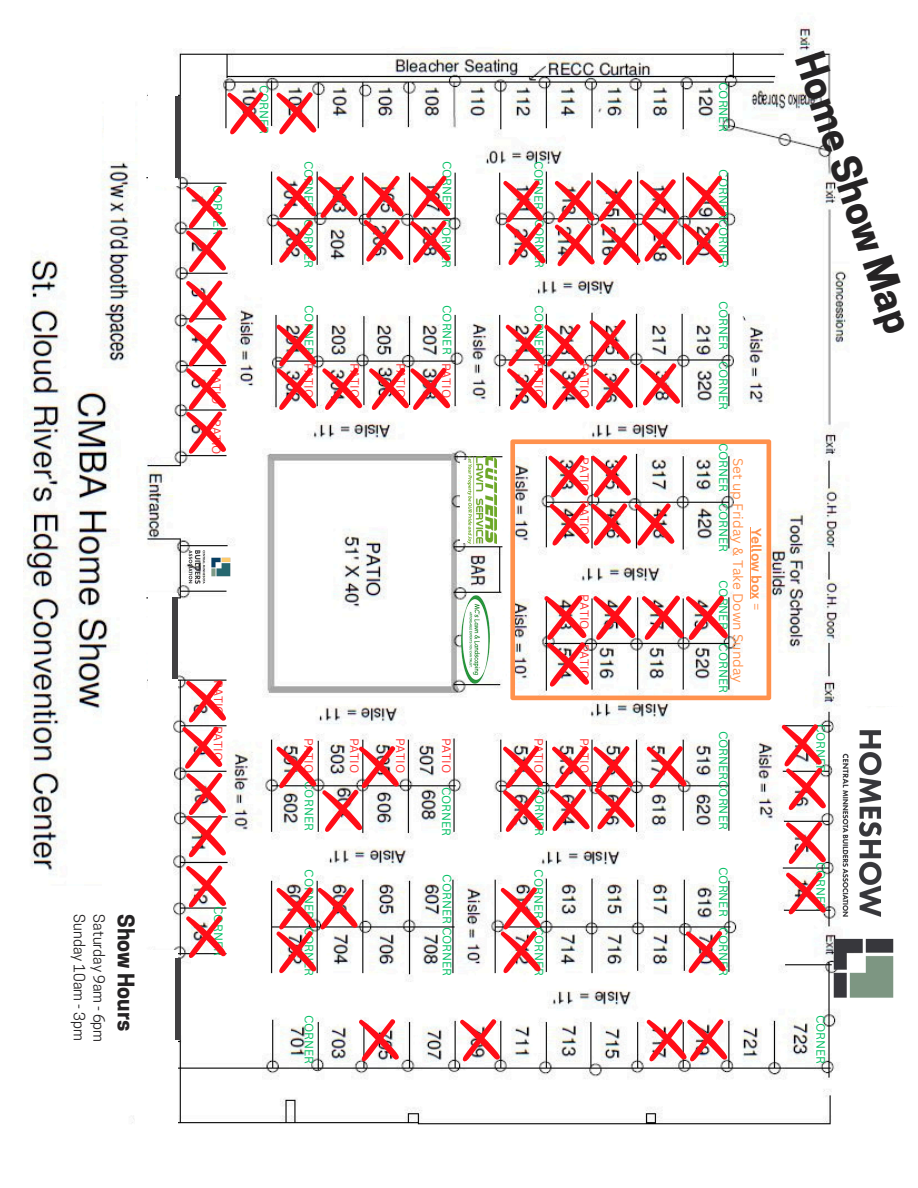
<style>
.page{position:relative;width:918px;height:1188px;background:#fff}
.page>*{position:absolute;margin:0;border:0;box-sizing:border-box;transform-origin:0 0}
.t1{font:700 38.7px "Cooper Hewitt";color:#252324}
.t2{font:700 21.45px "Cooper Hewitt";color:#252324}
.t3{font:14.7px/19.6px "Cooper Hewitt";color:#252324}
.t4{font:13.5px/18.5px "Canva Sans";color:#ff914d;text-align:center}
.t5{font:11.85px "Canva Sans";color:#00bf63}
.t6{font:11.85px "Canva Sans";color:#ff3131}
.s1{font-weight:700}
</style>
<div class="page">
<img style="left:23px;top:23px;width:827px;height:1102px">
<div style="left:460px;top:461px;width:39px;height:82px;background:#fff"></div>
<img style="left:467px;top:457px;width:29px;height:86px">
<img style="left:460px;top:594px;width:31px;height:90px">
<img style="left:185px;top:543px;width:49px;height:49px">
<svg style="left:510px;top:439px;width:261px;height:261px"></svg>
<div style="left:23px;top:886px;width:82px;height:129px;background:#fff"></div>
<div style="left:105px;top:32px;width:30px;height:129px;background:#fff"></div>
<div style="left:149px;top:85px;width:29px;height:100px;background:#fff"></div>
<div style="left:149px;top:593px;width:29px;height:101px;background:#fff"></div>
<div style="left:135px;top:951px;width:43px;height:176px;background:#fff"></div>
<div style="left:175px;top:96px;width:6px;height:82px;background:#414042"></div>
<hr style="left:750px;top:528px;width:1px;height:71px;background:#ff914d">
<div style="left:172px;top:598px;width:6px;height:81px;background:#414042"></div>
<div style="left:175px;top:958px;width:6px;height:82px;background:#414042"></div>
<img style="left:826px;top:722px;width:68px;height:284px">
<svg style="left:185px;top:185px;width:42px;height:88px"></svg>
<svg style="left:185px;top:279px;width:42px;height:175px"></svg>
<svg style="left:185px;top:914px;width:42px;height:44px"></svg>
<svg style="left:185px;top:864px;width:42px;height:44px"></svg>
<img style="left:275px;top:886px;width:83px;height:87px">
<svg style="left:646px;top:745px;width:41px;height:43px"></svg>
<svg style="left:358px;top:1018px;width:42px;height:44px"></svg>
<svg style="left:459px;top:1018px;width:42px;height:44px"></svg>
<svg style="left:781px;top:723px;width:46px;height:87px"></svg>
<svg style="left:785px;top:820px;width:42px;height:44px"></svg>
<svg style="left:785px;top:871px;width:42px;height:44px"></svg>
<svg style="left:543px;top:594px;width:186px;height:93px"></svg>
<img style="left:275px;top:745px;width:125px;height:87px">
<svg style="left:500px;top:886px;width:41px;height:87px"></svg>
<svg style="left:275px;top:174px;width:176px;height:89px"></svg>
<svg style="left:646px;top:1018px;width:82px;height:44px"></svg>
<svg style="left:554px;top:174px;width:172px;height:92px"></svg>
<svg style="left:505px;top:318px;width:176px;height:92px"></svg>
<svg style="left:226px;top:91px;width:42px;height:44px"></svg>
<img style="left:547px;top:454px;width:128px;height:92px">
<svg style="left:181px;top:679px;width:46px;height:178px"></svg>
<svg style="left:502px;top:179px;width:44px;height:86px"></svg>
<svg style="left:685px;top:930px;width:41px;height:43px"></svg>
<svg style="left:275px;top:91px;width:42px;height:44px"></svg>
<svg style="left:502px;top:745px;width:133px;height:87px"></svg>
<img style="left:275px;top:323px;width:176px;height:87px">
<p class="t3" style="left:107px;top:914px;width:129px;rotate:90deg">Saturday 9am - 6pm<br>Sunday 10am - 3pm</p>
<h2 class="t2" style="left:134px;top:914px;width:118px;rotate:90deg">Show Hours</h2>
<p class="t5" style="left:272px;top:85px;width:51px;rotate:90deg">CORNER</p>
<p class="t5" style="left:732px;top:82px;width:51px;rotate:90deg">CORNER</p>
<p class="t5" style="left:732px;top:169px;width:100px;rotate:90deg">CORNERCORNER</p>
<p class="t5" style="left:732px;top:301px;width:51px;rotate:90deg">CORNER</p>
<p class="t5" style="left:732px;top:361px;width:51px;rotate:90deg">CORNER</p>
<p class="t5" style="left:732px;top:443px;width:51px;rotate:90deg">CORNER</p>
<p class="t5" style="left:732px;top:503px;width:51px;rotate:90deg">CORNER</p>
<p class="t5" style="left:732px;top:580px;width:51px;rotate:90deg">CORNER</p>
<p class="t5" style="left:732px;top:643px;width:51px;rotate:90deg">CORNER</p>
<p class="t5" style="left:732px;top:731px;width:100px;rotate:90deg">CORNERCORNER</p>
<p class="t5" style="left:317px;top:161px;width:51px;rotate:90deg">CORNER</p>
<p class="t5" style="left:317px;top:219px;width:51px;rotate:90deg">CORNER</p>
<p class="t5" style="left:455px;top:161px;width:51px;rotate:90deg">CORNER</p>
<p class="t5" style="left:455px;top:219px;width:51px;rotate:90deg">CORNER</p>
<p class="t5" style="left:547px;top:161px;width:51px;rotate:90deg">CORNER</p>
<p class="t5" style="left:548px;top:219px;width:51px;rotate:90deg">CORNER</p>
<p class="t5" style="left:226px;top:185px;width:51px;rotate:90deg">CORNER</p>
<p class="t5" style="left:318px;top:305px;width:51px;rotate:90deg">CORNER</p>
<p class="t5" style="left:455px;top:305px;width:51px;rotate:90deg">CORNER</p>
<p class="t5" style="left:547px;top:305px;width:51px;rotate:90deg">CORNER</p>
<p class="t6" style="left:225px;top:369px;width:37px;rotate:90deg">PATIO</p>
<p class="t6" style="left:547px;top:363px;width:37px;rotate:90deg">PATIO</p>
<p class="t6" style="left:593px;top:363px;width:37px;rotate:90deg">PATIO</p>
<p class="t6" style="left:317px;top:363px;width:37px;rotate:90deg">PATIO</p>
<p class="t6" style="left:363px;top:363px;width:37px;rotate:90deg">PATIO</p>
<p class="t6" style="left:409px;top:363px;width:37px;rotate:90deg">PATIO</p>
<p class="t6" style="left:455px;top:363px;width:37px;rotate:90deg">PATIO</p>
<p class="t6" style="left:225px;top:419px;width:37px;rotate:90deg">PATIO</p>
<p class="t6" style="left:593px;top:457px;width:37px;rotate:90deg">PATIO</p>
<p class="t6" style="left:593px;top:500px;width:37px;rotate:90deg">PATIO</p>
<p class="t4" style="left:766px;top:458px;width:227px;rotate:90deg"><span class="s1">Yellow box</span> =<br>Set up Friday &amp; Take Down Sunday</p>
<p class="t6" style="left:593px;top:594px;width:37px;rotate:90deg">PATIO</p>
<p class="t6" style="left:593px;top:644px;width:37px;rotate:90deg">PATIO</p>
<h3 class="t6" style="left:227px;top:680px;width:37px;rotate:90deg">PATIO</h3>
<p class="t6" style="left:226px;top:726px;width:37px;rotate:90deg">PATIO</p>
<p class="t6" style="left:317px;top:738px;width:37px;rotate:90deg">PATIO</p>
<p class="t6" style="left:363px;top:738px;width:37px;rotate:90deg">PATIO</p>
<p class="t6" style="left:409px;top:738px;width:37px;rotate:90deg">PATIO</p>
<p class="t6" style="left:455px;top:738px;width:37px;rotate:90deg">PATIO</p>
<p class="t6" style="left:547px;top:738px;width:37px;rotate:90deg">PATIO</p>
<p class="t6" style="left:593px;top:738px;width:37px;rotate:90deg">PATIO</p>
<p class="t5" style="left:318px;top:781px;width:51px;rotate:90deg">CORNER</p>
<p class="t5" style="left:455px;top:787px;width:51px;rotate:90deg">CORNER</p>
<p class="t5" style="left:548px;top:787px;width:51px;rotate:90deg">CORNER</p>
<p class="t5" style="left:547px;top:869px;width:51px;rotate:90deg">CORNER</p>
<p class="t5" style="left:732px;top:867px;width:51px;rotate:90deg">CORNER</p>
<p class="t5" style="left:732px;top:927px;width:51px;rotate:90deg">CORNER</p>
<p class="t5" style="left:318px;top:869px;width:51px;rotate:90deg">CORNER</p>
<p class="t5" style="left:455px;top:874px;width:103px;rotate:90deg">CORNER CORNER</p>
<p class="t5" style="left:227px;top:906px;width:51px;rotate:90deg">CORNER</p>
<p class="t5" style="left:318px;top:927px;width:51px;rotate:90deg">CORNER</p>
<p class="t5" style="left:547px;top:927px;width:51px;rotate:90deg">CORNER</p>
<p class="t1" style="left:823px;top:49px;width:294px;rotate:72deg">Home Show Map</p>
<p class="t5" style="left:829px;top:724px;width:51px;rotate:90deg">CORNER</p>
<p class="t5" style="left:829px;top:862px;width:51px;rotate:90deg">CORNER</p>
<p class="t5" style="left:318px;top:1015px;width:51px;rotate:90deg">CORNER</p>
<p class="t5" style="left:829px;top:1015px;width:51px;rotate:90deg">CORNER</p>
</div>
